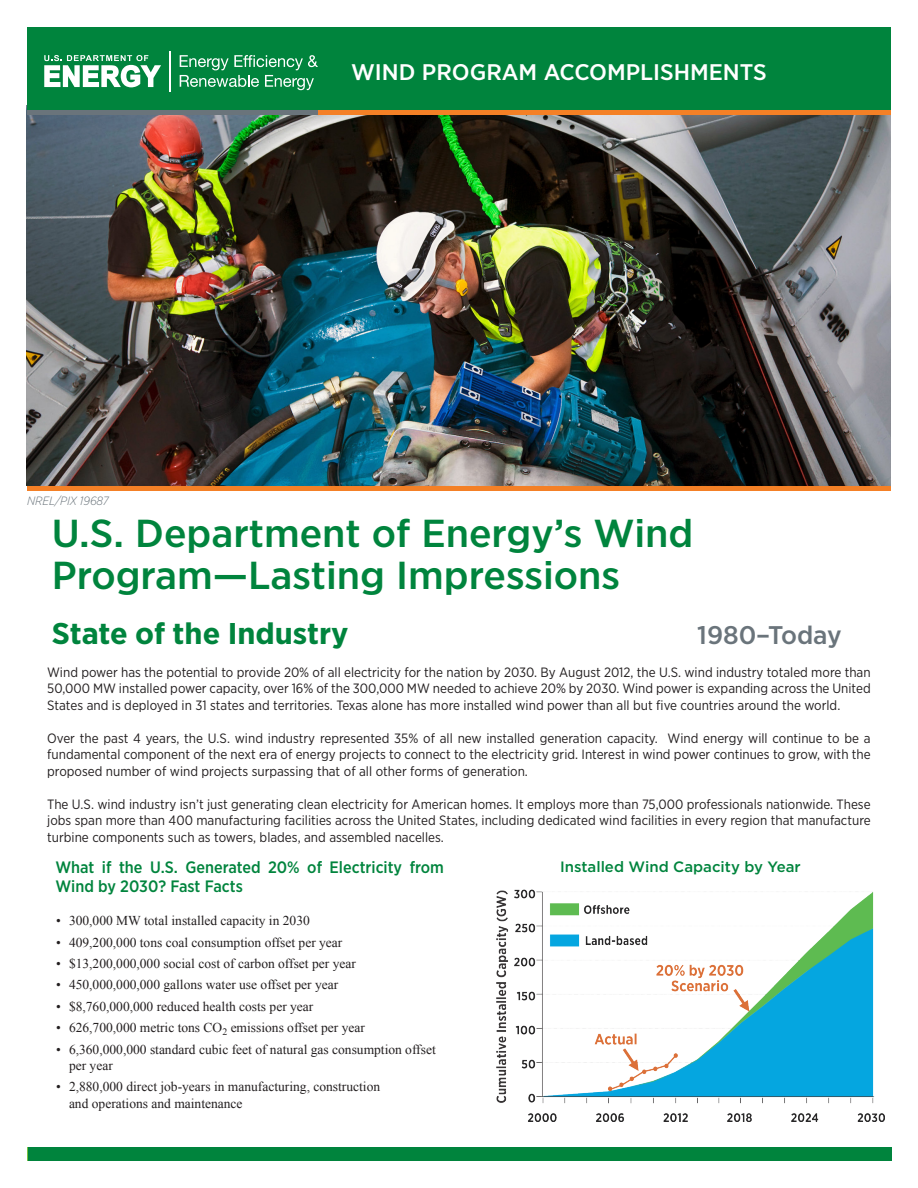
<style>
.page{position:relative;width:918px;height:1188px;background:#fff}
.page>*{position:absolute;margin:0;border:0;box-sizing:border-box;transform-origin:0 0}
.t1{font:500 39px/42px "Gotham Narrow";color:#00843d;scale:1.1 1}
.t2{font:700 30px "Gotham Narrow";color:#00843d;scale:1.1 1}
.t3{font:500 25.5px "Gotham Narrow";color:#6a747b;scale:1.1 1}
.t4{font:500 22.65px "Gotham Narrow";color:#fff;scale:1.1 1}
.Text{font:500 16.5px/19.8px "Gotham Narrow";color:#00843d}
.subhead_1{font:500 15px "Gotham";color:#00843d}
.Text-2{font:13.5px/16.5px "Gotham Narrow";color:#231f20;text-align:justify}
.t5{font:13.5px/16.5px "Times New Roman";color:#231f20}
.t6{font:italic 300 12px "Gotham Narrow";color:#6a747b}
</style>
<div class="page">
<img style="left:27px;top:115px;width:864px;height:371px">
<div style="left:27px;top:27px;width:864px;height:84px;background:#00843d"></div>
<div style="left:27px;top:110px;width:358px;height:5px;background:#6a747b"></div>
<div style="left:318px;top:110px;width:573px;height:5px;background:#f48026"></div>
<hr style="left:27px;top:486px;width:864px;height:4px;background:#f48026">
<svg style="left:44px;top:55px;width:117px;height:32px"></svg>
<svg style="left:179px;top:55px;width:139px;height:35px"></svg>
<hr style="left:170px;top:51px;width:1px;height:40px;background:#fff">
<div style="left:28px;top:1148px;width:864px;height:13px;background:#00843d"></div>
<img style="left:496px;top:889px;width:389px;height:233px">
<p class="t6" style="left:27px;top:494px;width:83px">NREL/PIX 19687</p>
<h3 class="t4" style="left:333px;top:55px;width:254px">WIND POWER PROGRAM</h3>
<p class="t4" style="left:351px;top:58px;width:379px">WIND PROGRAM ACCOMPLISHMENTS</p>
<p class="t1" style="left:52px;top:512px;width:585px">U.S. Department of Energy’s Wind<br>Program—Lasting Impressions</p>
<p class="t2" style="left:52px;top:615px;width:271px">State of the Industry</p>
<p class="Text-2" style="left:47px;top:664px;width:825px">Wind power has the potential to provide 20% of all electricity for the nation by 2030. By August 2012, the U.S. wind industry totaled more than 50,000 MW installed power capacity, over 16% of the 300,000 MW needed to achieve 20% by 2030. Wind power is expanding across the United States and is deployed in 31 states and territories. Texas alone has more installed wind power than all but five countries around the world.</p>
<p class="Text-2" style="left:47px;top:730px;width:825px">Over the past 4 years, the U.S. wind industry represented 35% of all new installed generation capacity. Wind energy will continue to be a fundamental component of the next era of energy projects to connect to the electricity grid. Interest in wind power continues to grow, with the proposed number of wind projects surpassing that of all other forms of generation.</p>
<p class="Text-2" style="left:47px;top:796px;width:825px">The U.S. wind industry isn’t just generating clean electricity for American homes. It employs more than 75,000 professionals nationwide. These jobs span more than 400 manufacturing facilities across the United States, including dedicated wind facilities in every region that manufacture turbine components such as towers, blades, and assembled nacelles.</p>
<p class="Text" style="left:56px;top:857px;width:390px">What if the U.S. Generated 20% of Electricity from<br>Wind by 2030? Fast Facts</p>
<p class="t5" style="left:56px;top:912px;width:255px">• 300,000 MW total installed capacity in 2030</p>
<p class="t5" style="left:56px;top:934px;width:288px">• 409,200,000 tons coal consumption offset per year</p>
<p class="t5" style="left:56px;top:955px;width:301px">• $13,200,000,000 social cost of carbon offset per year</p>
<p class="t5" style="left:56px;top:976px;width:284px">• 450,000,000,000 gallons water use offset per year</p>
<p class="t5" style="left:56px;top:998px;width:259px">• $8,760,000,000 reduced health costs per year</p>
<p class="t5" style="left:56px;top:1019px;width:310px">• 626,700,000 metric tons CO<sub>2</sub> emissions offset per year</p>
<p class="t5" style="left:69px;top:1041px;width:368px;text-indent:-13px">• 6,360,000,000 standard cubic feet of natural gas consumption offset per year</p>
<p class="t5" style="left:69px;top:1078px;width:313px;text-indent:-13px">• 2,880,000 direct job-years in manufacturing, construction and operations and maintenance</p>
<p class="t3" style="left:697px;top:619px;width:133px">1980–Today</p>
<p class="subhead_1" style="left:560px;top:858px;width:242px">Installed Wind Capacity by Year</p>
</div>
